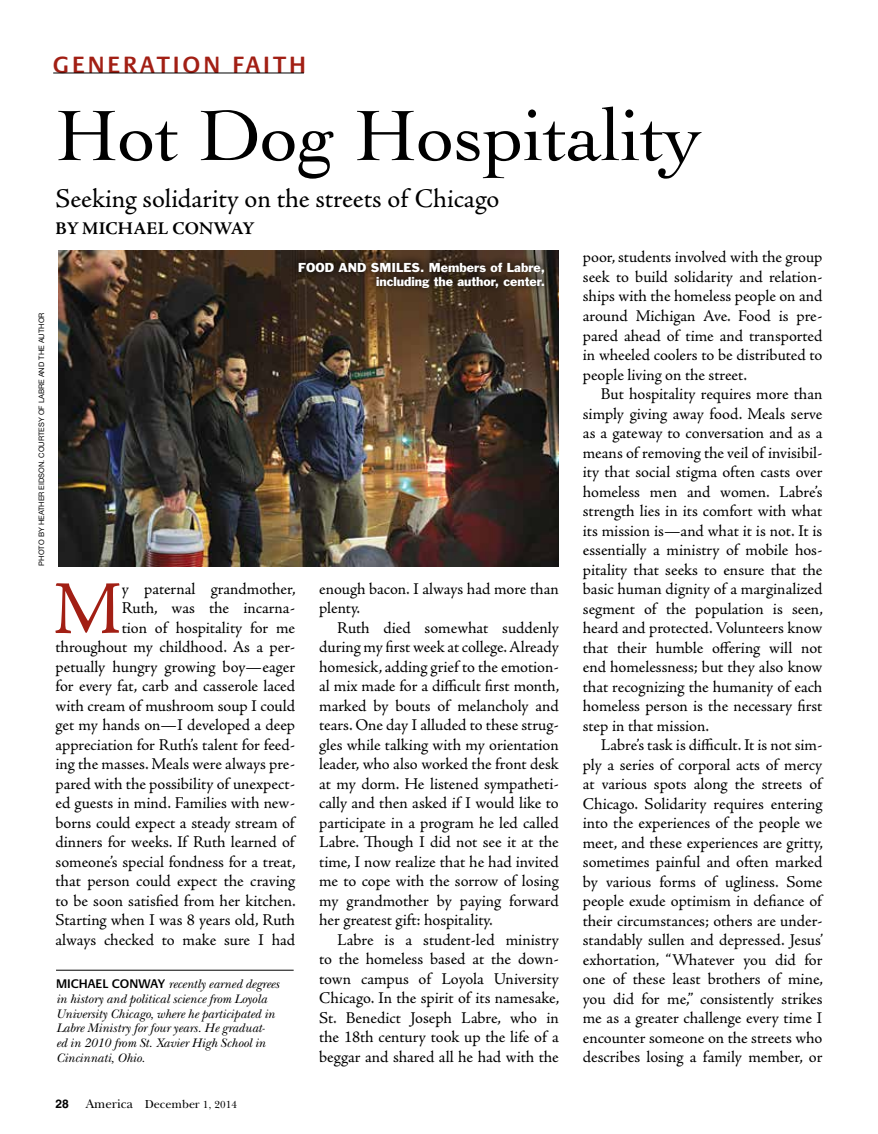
<style>
.page{position:relative;width:878px;height:1134px;background:#fff}
.page>*{position:absolute;margin:0;border:0;box-sizing:border-box;transform-origin:0 0}
.t1{font:76.2px "Adobe Jenson Pro";color:#a21f14}
.t2{font:75px "Cochin LT Std";color:#000}
.t3{font:27px "Adobe Jenson Pro";color:#000}
.t4{font:600 24px "Praxis LT Pro";color:#a21f14}
.t5{font:700 18px "Adobe Jenson Pro";letter-spacing:.015em;color:#000}
.t6{font:16.5px/19.5px "Adobe Jenson Pro";color:#000;text-align:justify}
.t7{font:italic 12.75px/14.5px "New Baskerville ITC";color:#000}
.t8{font:12px/14.4px "Franklin Gothic Std";color:#fff;text-align:right}
.t9{font:12px "New Baskerville ITC";color:#000}
.t10{font:7.5px "Helvetica Neue";color:#000}
.s1{font-family:"Praxis LT Pro";font-weight:600;font-style:normal}
.s2{font-family:"Helvetica LT Std";font-weight:700}
.s3{font-size:12.75px}
.s4{font-size:10.5px}
</style>
<div class="page">
<hr style="left:56px;top:970px;width:237px;height:1px;background:#000">
<hr style="left:53px;top:73px;width:251px;height:1px;background:#000">
<img style="left:58px;top:250px;width:501px;height:317px">
<div style="left:291px;top:254px;width:260px;height:42px;background:#000;opacity:.75"></div>
<h3 class="t4" style="left:53px;top:50px;width:35px">GENERATI</h3>
<h3 class="t4" style="left:182px;top:50px;width:79px">ON FAITH</h3>
<p class="t10" style="left:36px;top:566px;width:254px;rotate:-90deg">Photo by H eather Eidson. courtesy of labre and the author</p>
<h2 class="t2" style="left:56px;top:93px;width:647px">Hot Dog Hospitality</h2>
<h3 class="t3" style="left:56px;top:183px;width:445px">Seeking solidarity on the streets of Chicago</h3>
<p class="t5" style="left:56px;top:218px;width:200px">BY MICHAEL CONWAY</p>
<p class="t8" style="left:298px;top:260px;width:248px">FOOD AND SMILES. Members of Labre, including the author, center.</p>
<p class="t6" style="left:56px;top:579px;width:242px;text-align:right">y paternal grandmother,<br>Ruth, was the incarna-<br>tion of hospitality for me throughout my childhood. As a per&shy;petually hungry growing boy—eager for every fat, carb and casserole laced with cream of mushroom soup I could get my hands on—I developed a deep appreciation for Ruth’s talent for feed&shy;ing the masses. Meals were always pre&shy;pared with the possibility of unexpect&shy;ed guests in mind. Families with new&shy;borns could expect a steady stream of dinners for weeks. If Ruth learned of someone’s special fondness for a treat, that person could expect the craving to be soon satisfied from her kitchen.<br>Starting when I was 8 years old, Ruth always checked to make sure I had</p>
<p class="t6" style="left:319px;top:579px;width:241px">enough bacon. I always had more than plenty.</p>
<h1 class="t1" style="left:53px;top:566px;width:70px">M</h1>
<p class="t6" style="left:319px;top:618px;width:241px;text-indent:18px">Ruth died somewhat suddenly during my first week at college. Already homesick, adding grief to the emotion&shy;al mix made for a difficult first month, marked by bouts of melancholy and tears. One day I alluded to these strug&shy;gles while talking with my orientation leader, who also worked the front desk at my dorm. He listened sympatheti&shy;cally and then asked if I would like to participate in a program he led called Labre. Though I did not see it at the time, I now realize that he had invited me to cope with the sorrow of losing my grandmother by paying forward her greatest gift: hospitality.</p>
<p class="t6" style="left:319px;top:930px;width:241px;text-indent:18px">Labre is a student-led ministry to the homeless based at the down&shy;town campus of Loyola University Chicago. In the spirit of its namesake, St. Benedict Joseph Labre, who in the 18th century took up the life of a beggar and shared all he had with the</p>
<p class="t7" style="left:56px;top:977px;width:225px"><span class="s1">MICHAEL CONWAY</span> recently earned degrees in history and political science from Loyola University Chicago, where he participated in Labre Ministry for four years. He graduat-<br>ed in 2010 from St. Xavier High School in Cincinnati, Ohio.</p>
<p class="t6" style="left:583px;top:248px;width:241px">poor, students involved with the group seek to build solidarity and relation&shy;ships with the homeless people on and around Michigan Ave. Food is pre&shy;pared ahead of time and transported in wheeled coolers to be distributed to people living on the street.</p>
<p class="t6" style="left:583px;top:384px;width:241px;text-indent:18px">But hospitality requires more than simply giving away food. Meals serve as a gateway to conversation and as a means of removing the veil of invisibil&shy;ity that social stigma often casts over homeless men and women. Labre’s strength lies in its comfort with what its mission is—and what it is not. It is essentially a ministry of mobile hos&shy;pitality that seeks to ensure that the basic human dignity of a marginalized segment of the population is seen, heard and protected. Volunteers know that their humble offering will not end homelessness; but they also know that recognizing the humanity of each homeless person is the necessary first step in that mission.</p>
<p class="t6" style="left:583px;top:735px;width:242px;text-indent:18px">Labre’s task is difficult. It is not sim&shy;ply a series of corporal acts of mercy at various spots along the streets of Chicago. Solidarity requires entering into the experiences of the people we meet, and these experiences are gritty, sometimes painful and often marked by various forms of ugliness. Some people exude optimism in defiance of their circumstances; others are under&shy;standably sullen and depressed. Jesus’ exhortation, “Whatever you did for one of these least brothers of mine, you did for me,” consistently strikes me as a greater challenge every time I encounter someone on the streets who describes losing a family member, or</p>
<p class="t9" style="left:56px;top:1097px;width:183px"><span class="s2">28</span> <span class="s3">America</span> December <span class="s4">1, 2014</span></p>
</div>
